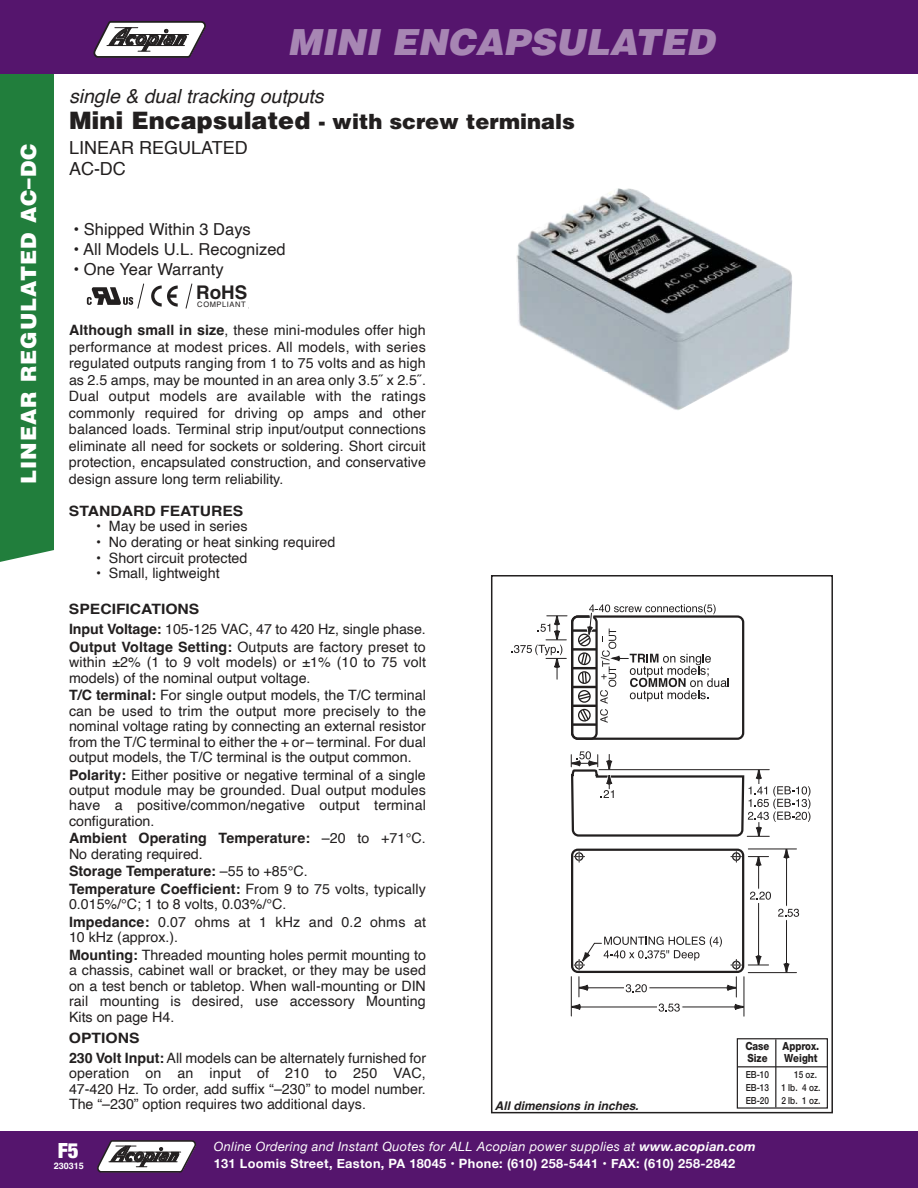
<style>
.page{position:relative;width:918px;height:1188px;background:#fff}
.page>*{position:absolute;margin:0;border:0;box-sizing:border-box;transform-origin:0 0}
.t1{font:italic 900 36px "Helvetica";color:rgb(255 255 255/.49)}
.t2{font:900 21px "Helvetica";color:#221f1f}
.t3{font:900 21px "Helvetica";letter-spacing:.05em;color:#fff}
.t4{font:900 condensed 21px "Helvetica Neue";color:#fff}
.t5{font:italic 19.5px "Helvetica";color:#221f1f}
.t6{font:700 18.9px "Helvetica";color:#221f1f}
.t7{font:18px/21.6px "Helvetica";color:#221f1f}
.t8{font:16.5px "Helvetica";color:#221f1f}
.t9{font:14.25px/15.5px "Helvetica";color:#221f1f;text-align:justify}
.t10{font:700 14.25px/17.5px "Helvetica";color:#221f1f}
.t11{font:700 14.25px "Helvetica";color:#221f1f;scale:1.1 1}
.t12{font:700 12.75px/17px "Helvetica Neue";letter-spacing:.025em;color:#fff}
.t13{font:italic 700 12px "Helvetica";color:#221f1f}
.t14{font:800 11.25px/12px "Helvetica Neue";color:#221f1f;scale:.85 1}
.t15{font:500 9.75px/13px "Helvetica Neue";color:#221f1f;scale:.85 1}
.t16{font:700 9px "Helvetica";color:#fff}
.t17{font:7.5px "Helvetica";letter-spacing:.075em;color:#221f1f}
.s1{font-size:24px}
.s2{font-weight:700}
.s3{font-weight:400}
.s4{font-weight:400;font-style:italic}
.s5{font-style:italic}
</style>
<div class="page">
<div style="left:0;top:74px;width:54px;height:488px;background:#217e3c"></div>
<div style="left:0;top:1132px;width:918px;height:56px;background:#55156d"></div>
<svg style="left:97px;top:1140px;width:99px;height:33px;background:#9f95a1"></svg>
<div style="left:0;top:0;width:918px;height:74px;background:#55156d"></div>
<svg style="left:93px;top:21px;width:113px;height:37px;background:#a198a3"></svg>
<div style="left:571px;top:615px;width:173px;height:125px;border:2px solid #221f1f;border-radius:6px"></div>
<div style="left:571px;top:849px;width:173px;height:124px;border:2px solid #221f1f;border-radius:6px"></div>
<div style="left:571px;top:615px;width:27px;height:125px;border:2px solid #221f1f;border-radius:6px"></div>
<hr style="left:573px;top:723px;width:23px;height:3px;background:#221f1f">
<hr style="left:573px;top:705px;width:23px;height:2px;background:#221f1f">
<hr style="left:573px;top:686px;width:23px;height:2px;background:#221f1f">
<hr style="left:573px;top:667px;width:23px;height:2px;background:#221f1f">
<hr style="left:573px;top:648px;width:23px;height:3px;background:#221f1f">
<hr style="left:573px;top:629px;width:23px;height:3px;background:#221f1f">
<svg style="left:511px;top:615px;width:56px;height:64px"></svg>
<hr style="left:748px;top:849px;width:48px;height:1px;background:#221f1f">
<hr style="left:786px;top:857px;width:1px;height:112px;background:#221f1f">
<svg style="left:784px;top:963px;width:5px;height:9px"></svg>
<svg style="left:784px;top:849px;width:5px;height:9px"></svg>
<hr style="left:748px;top:972px;width:49px;height:1px;background:#221f1f">
<hr style="left:758px;top:864px;width:1px;height:98px;background:#221f1f">
<svg style="left:748px;top:856px;width:21px;height:10px"></svg>
<svg style="left:748px;top:955px;width:21px;height:11px"></svg>
<hr style="left:571px;top:977px;width:1px;height:39px;background:#221f1f">
<hr style="left:579px;top:1006px;width:162px;height:1px;background:#221f1f">
<svg style="left:734px;top:1004px;width:10px;height:6px"></svg>
<svg style="left:572px;top:1004px;width:9px;height:6px"></svg>
<hr style="left:744px;top:977px;width:1px;height:39px;background:#221f1f">
<hr style="left:587px;top:987px;width:146px;height:1px;background:#221f1f">
<svg style="left:579px;top:977px;width:9px;height:20px"></svg>
<svg style="left:727px;top:977px;width:10px;height:20px"></svg>
<svg style="left:570px;top:751px;width:240px;height:86px"></svg>
<svg style="left:574px;top:852px;width:11px;height:10px"></svg>
<svg style="left:731px;top:852px;width:10px;height:10px"></svg>
<svg style="left:731px;top:959px;width:10px;height:11px"></svg>
<svg style="left:750px;top:892px;width:21px;height:8px"></svg>
<svg style="left:780px;top:908px;width:18px;height:10px"></svg>
<svg style="left:778px;top:909px;width:21px;height:8px"></svg>
<svg style="left:627px;top:992px;width:18px;height:1px"></svg>
<svg style="left:626px;top:984px;width:21px;height:8px"></svg>
<svg style="left:659px;top:1004px;width:21px;height:8px"></svg>
<svg style="left:574px;top:936px;width:148px;height:34px"></svg>
<svg style="left:577px;top:604px;width:152px;height:119px"></svg>
<div style="left:491px;top:575px;width:342px;height:538px;border:2px solid #221f1f"></div>
<div style="left:737px;top:1038px;width:91px;height:71px;border:1px solid #221f1f"></div>
<hr style="left:738px;top:1066px;width:89px;height:1px;background:#221f1f">
<hr style="left:775px;top:1039px;width:1px;height:68px;background:#221f1f">
<img style="left:516px;top:188px;width:276px;height:222px">
<svg style="left:151px;top:286px;width:27px;height:21px"></svg>
<svg style="left:185px;top:283px;width:7px;height:26px"></svg>
<svg style="left:87px;top:283px;width:57px;height:26px"></svg>
<h2 class="t3" style="left:21px;top:484px;width:342px;rotate:-90deg">LINEAR REGULATED AC–DC</h2>
<h1 class="t1" style="left:287px;top:28px;width:434px">MINI ENCAPSULATED</h1>
<h3 class="t5" style="left:69px;top:89px;width:256px">single &amp; dual tracking outputs</h3>
<h2 class="t2" style="left:69px;top:113px;width:507px"><span class="s1">Mini Encapsulated</span> - with screw terminals</h2>
<p class="t7" style="left:69px;top:138px;width:180px">LINEAR REGULATED<br>AC-DC</p>
<p class="t8" style="left:74px;top:223px;width:179px">• Shipped Within 3 Days</p>
<p class="t8" style="left:74px;top:243px;width:214px">• All Models U.L. Recognized</p>
<p class="t8" style="left:74px;top:263px;width:152px">• One Year Warranty</p>
<h3 class="t6" style="left:196px;top:282px;width:53px">RoHS</h3>
<p class="t17" style="left:197px;top:301px;width:50px">COMPLIANT</p>
<p class="t9" style="left:69px;top:323px;width:358px;line-height:16.5px"><span class="s2">Although small in size</span>, these mini-modules offer high performance at modest prices. All models, with series regulated outputs ranging from 1 to 75 volts and as high as 2.5 amps, may be mounted in an area only 3.5˝ x 2.5˝.<br>Dual output models are available with the ratings commonly required for driving op amps and other balanced loads. Terminal strip input/output connections eliminate all need for sockets or soldering. Short circuit protection, encapsulated construction, and conservative design assure long term reliability.</p>
<p class="t11" style="left:69px;top:505px;width:160px">STANDARD FEATURES</p>
<p class="t9" style="left:96px;top:520px;width:153px">• May be used in series</p>
<p class="t9" style="left:96px;top:536px;width:241px">• No derating or heat sinking required</p>
<p class="t9" style="left:96px;top:551px;width:153px">• Short circuit protected</p>
<p class="t9" style="left:96px;top:567px;width:125px">• Small, lightweight</p>
<p class="t9" style="left:69px;top:601px;width:358px;line-height:20px"><span class="s2">SPECIFICATIONS<br>Input Voltage:</span> 105-125 VAC, 47 to 420 Hz, single phase.</p>
<p class="t9" style="left:69px;top:640px;width:359px"><span class="s2">Output Voltage Setting:</span> Outputs are factory preset to within ±2% (1 to 9 volt models) or ±1% (10 to 75 volt models) of the nominal output voltage.</p>
<p class="t9" style="left:69px;top:689px;width:358px"><span class="s2">T/C terminal:</span> For single output models, the T/C terminal can be used to trim the output more precisely to the nominal voltage rating by connecting an external resistor from the T/C terminal to either the + or – terminal. For dual output models, the T/C terminal is the output common.</p>
<p class="t9" style="left:69px;top:768px;width:358px"><span class="s2">Polarity:</span> Either positive or negative terminal of a single output module may be grounded. Dual output modules have a positive/common/negative output terminal configuration.</p>
<p class="t9" style="left:69px;top:832px;width:358px"><span class="s2">Ambient Operating Temperature:</span> –20 to +71°C.<br>No derating required.</p>
<p class="t10" style="left:69px;top:864px;width:358px">Storage Temperature: <span class="s3">–55 to +85°C.<br></span>Temperature Coefficient: <span class="s3">From 9 to 75 volts, typically</span></p>
<p class="t9" style="left:69px;top:897px;width:359px;line-height:17.5px">0.015%/°C; 1 to 8 volts, 0.03%/°C.<br><span class="s2">Impedance:</span> 0.07 ohms at 1 kHz and 0.2 ohms at</p>
<p class="t9" style="left:69px;top:930px;width:358px;line-height:17.5px">10 kHz (approx.).<br><span class="s2">Mounting:</span> Threaded mounting holes permit mounting to</p>
<p class="t9" style="left:69px;top:964px;width:358px">a chassis, cabinet wall or bracket, or they may be used on a test bench or tabletop. When wall-mounting or DIN rail mounting is desired, use accessory Mounting Kits on page H4.</p>
<p class="t9" style="left:69px;top:1029px;width:359px;line-height:20px"><span class="s2">OPTIONS<br>230 Volt Input:</span> All models can be alternately furnished for</p>
<p class="t9" style="left:69px;top:1067px;width:358px">operation on an input of 210 to 250 VAC, 47-420 Hz. To order, add suffix “–230” to model number.<br>The “–230” option requires two additional days.</p>
<p class="t13" style="left:495px;top:1098px;width:147px">All dimensions in inches.</p>
<p class="t14" style="left:745px;top:1041px;width:88px">Case Approx.<br>Size</p>
<p class="t14" style="left:784px;top:1053px;width:41px">Weight</p>
<p class="t15" style="left:746px;top:1068px;width:29px">EB-10</p>
<p class="t15" style="left:746px;top:1068px;width:90px;text-indent:48px">15 oz.<br>EB-13 1 lb. 4 oz.<br>EB-20 2 lb. 1 oz.</p>
<h2 class="t4" style="left:58px;top:1138px;width:23px">F5</h2>
<p class="t12" style="left:214px;top:1139px;width:543px"><span class="s4">Online Ordering and Instant Quotes for ALL Acopian power supplies at</span> <span class="s5">www.acopian.com<br></span>131 Loomis Street, Easton, PA 18045 • Phone: (610) 258-5441 • FAX: (610) 258-2842</p>
<p class="t16" style="left:54px;top:1163px;width:32px">230315</p>
</div>
